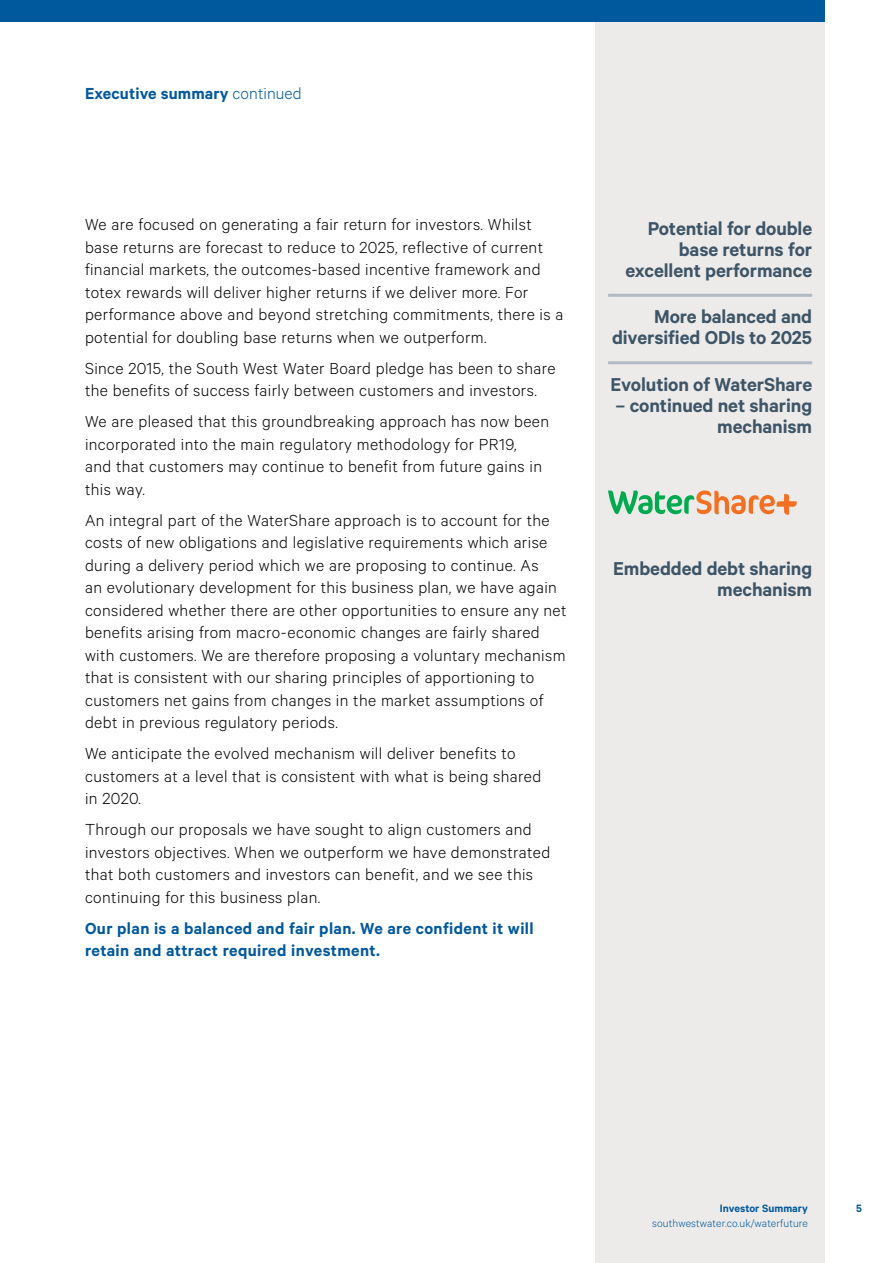
<style>
.page{position:relative;width:893px;height:1263px;background:#fff}
.page>*{position:absolute;margin:0;border:0;box-sizing:border-box;transform-origin:0 0}
.t1{font:600 21px/21px "Calibre";letter-spacing:-.005em;color:#3d5567;text-align:right}
.t2{font:300 18px/22.5px "Calibre";letter-spacing:.02em;color:#000}
.t3{font:600 18px/22.5px "Calibre";letter-spacing:.02em;color:#00589d}
.t4{font:300 12px "Calibre";letter-spacing:.01em;color:#00589d}
.t5{font:600 12px "Calibre";color:#00589d}
.s1{font-weight:300}
</style>
<div class="page">
<div style="left:595px;top:21px;width:230px;height:1242px;background:#edebea"></div>
<hr style="left:608px;top:294px;width:204px;height:3px;background:#b2bbc5">
<hr style="left:608px;top:361px;width:204px;height:3px;background:#b2bbc5">
<svg style="left:608px;top:490px;width:188px;height:24px"></svg>
<div style="left:0;top:0;width:825px;height:21px;background:#00589d"></div>
<p class="t3" style="left:85px;top:81px;width:218px">Executive summary <span class="s1">continued</span></p>
<p class="t2" style="left:85px;top:213px;width:480px">We are focused on generating a fair return for investors. Whilst base returns are forecast to reduce to 2025, reflective of current financial markets, the outcomes-based incentive framework and totex rewards will deliver higher returns if we deliver more. For performance above and beyond stretching commitments, there is a potential for doubling base returns when we outperform.</p>
<p class="t2" style="left:85px;top:356px;width:472px">Since 2015, the South West Water Board pledge has been to share the benefits of success fairly between customers and investors.</p>
<p class="t2" style="left:85px;top:410px;width:466px">We are pleased that this groundbreaking approach has now been incorporated into the main regulatory methodology for PR19,<br>and that customers may continue to benefit from future gains in this way.</p>
<p class="t2" style="left:85px;top:508px;width:483px">An integral part of the WaterShare approach is to account for the costs of new obligations and legislative requirements which arise during a delivery period which we are proposing to continue. As<br>an evolutionary development for this business plan, we have again considered whether there are other opportunities to ensure any net benefits arising from macro-economic changes are fairly shared with customers. We are therefore proposing a voluntary mechanism that is consistent with our sharing principles of apportioning to customers net gains from changes in the market assumptions of debt in previous regulatory periods.</p>
<p class="t2" style="left:85px;top:742px;width:458px">We anticipate the evolved mechanism will deliver benefits to customers at a level that is consistent with what is being shared in 2020.</p>
<p class="t2" style="left:85px;top:818px;width:467px">Through our proposals we have sought to align customers and investors objectives. When we outperform we have demonstrated that both customers and investors can benefit, and we see this continuing for this business plan.</p>
<p class="t3" style="left:85px;top:916px;width:450px">Our plan is a balanced and fair plan. We are confident it will retain and attract required investment.</p>
<p class="t1" style="left:625px;top:217px;width:188px">Potential for double base returns for excellent performance</p>
<p class="t1" style="left:612px;top:306px;width:202px">More balanced and diversified ODIs to 2025</p>
<p class="t1" style="left:611px;top:373px;width:203px">Evolution of WaterShare</p>
<p class="t1" style="left:616px;top:394px;width:198px">– continued net sharing mechanism</p>
<p class="t1" style="left:613px;top:557px;width:200px">Embedded debt sharing mechanism</p>
<p class="t5" style="left:720px;top:1201px;width:90px">Investor Summary</p>
<p class="t5" style="left:856px;top:1201px;width:7px">5</p>
<p class="t4" style="left:652px;top:1216px;width:157px">southwestwater.co.uk/waterfuture</p>
</div>
